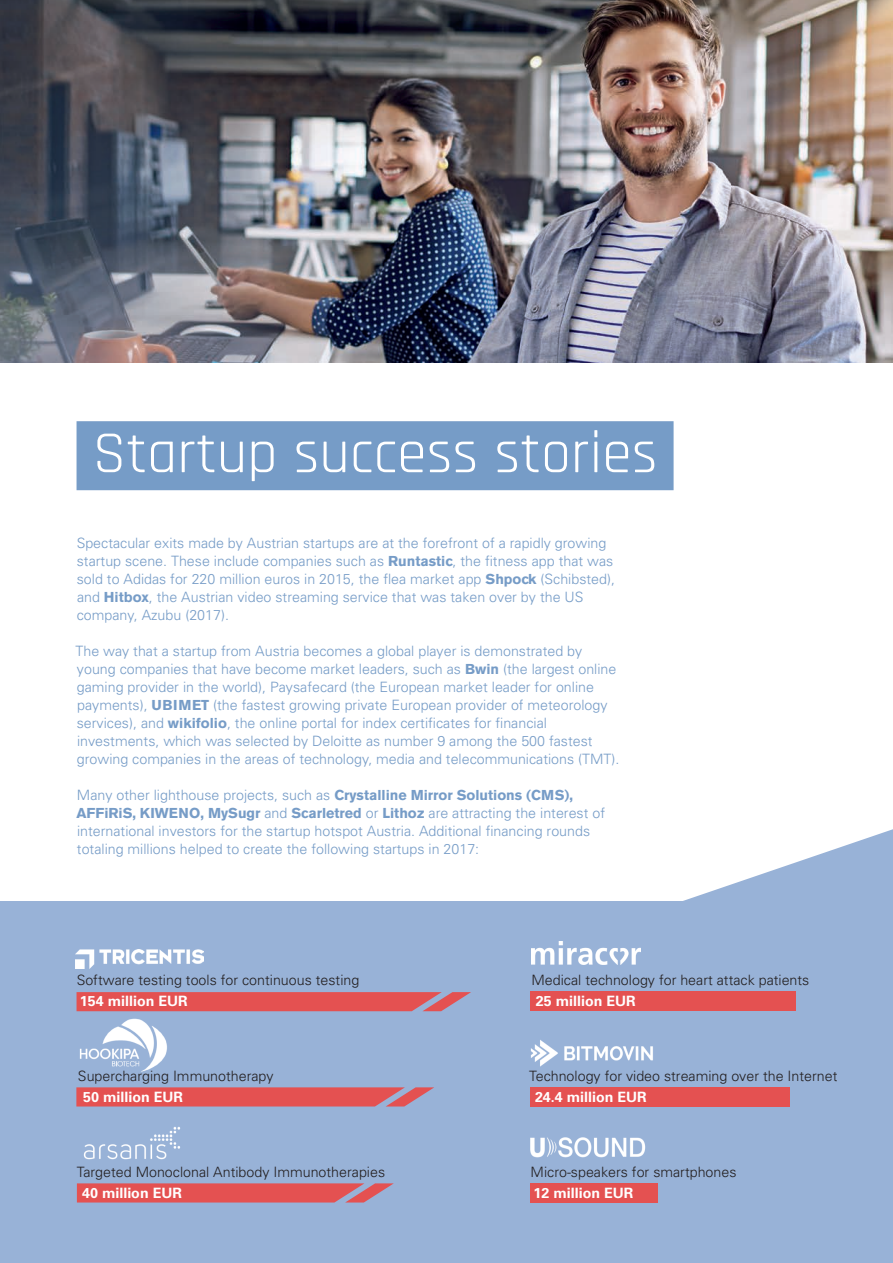
<style>
.page{position:relative;width:893px;height:1263px;background:#fff}
.page>*{position:absolute;margin:0;border:0;box-sizing:border-box;transform-origin:0 0}
.t1{font:60px "Rajdhani";color:#fff}
.t2{font:300 14.25px/18px "Univers";color:#769cc7}
.t3{font:300 14.25px "Univers";color:#231f20}
.t4{font:700 14.25px "Univers CE";color:#fff}
.t5{font:700 14.25px "Akzidenz Grotesk BE";color:#769cc7}
.s1{font-family:"Akzidenz Grotesk BE";font-weight:700}
.s2{font-family:"Univers";font-weight:300}
</style>
<div class="page">
<div style="left:77px;top:421px;width:597px;height:69px;background:#769cc7"></div>
<div style="left:0;top:901px;width:893px;height:362px;background:#98b2d7"></div>
<svg style="left:683px;top:829px;width:210px;height:72px"></svg>
<img style="left:0;top:0;width:893px;height:362px">
<div style="left:530px;top:1087px;width:260px;height:19px;background:#e45151"></div>
<img style="left:530px;top:1040px;width:123px;height:26px">
<div style="left:530px;top:1183px;width:128px;height:20px;background:#e45151"></div>
<img style="left:530px;top:1137px;width:116px;height:20px">
<img style="left:531px;top:941px;width:110px;height:24px">
<svg style="left:77px;top:992px;width:394px;height:19px;background:#de575a"></svg>
<img style="left:75px;top:949px;width:129px;height:20px">
<svg style="left:77px;top:1183px;width:317px;height:19px;background:#dc5a5e"></svg>
<img style="left:83px;top:1126px;width:97px;height:34px">
<svg style="left:76px;top:1087px;width:358px;height:19px;background:#dd595c"></svg>
<img style="left:79px;top:1018px;width:88px;height:54px">
<div style="left:530px;top:992px;width:266px;height:19px;background:#e45151"></div>
<h1 class="t1" style="left:93px;top:419px;width:566px">Startup success stories</h1>
<p class="t2" style="left:77px;top:533px;width:540px">Spectacular exits made by Austrian startups are at the forefront of a rapidly growing startup scene. These include companies such as <span class="s1">Runtastic</span>, the fitness app that was sold to Adidas for 220 million euros in 2015, the flea market app <span class="s1">Shpock</span> (Schibsted), and <span class="s1">Hitbox</span>, the Austrian video streaming service that was taken over by the US company, Azubu (2017).</p>
<p class="t2" style="left:76px;top:641px;width:545px">The way that a startup from Austria becomes a global player is demonstrated by young companies that have become market leaders, such as <span class="s1">Bwin</span> (the largest online gaming provider in the world), Paysafecard (the European market leader for online payments), <span class="s1">UBIMET</span> (the fastest growing private European provider of meteorology services), and <span class="s1">wikifolio</span>, the online portal for index certificates for financial investments, which was selected by Deloitte as number 9 among the 500 fastest growing companies in the areas of technology, media and telecommunications (TMT).</p>
<p class="t2" style="left:77px;top:785px;width:498px">Many other lighthouse projects, such as <span class="s1">Crystalline Mirror Solutions (CMS),</span></p>
<p class="t5" style="left:76px;top:804px;width:530px">AFFiRiS, KIWENO, MySugr <span class="s2">and</span> Scarletred <span class="s2">or</span> Lithoz <span class="s2">are attracting the interest of</span></p>
<p class="t2" style="left:77px;top:821px;width:515px">international investors for the startup hotspot Austria. Additional financing rounds totaling millions helped to create the following startups in 2017:</p>
<p class="t3" style="left:77px;top:972px;width:284px">Software testing tools for continuous testing</p>
<p class="t4" style="left:80px;top:993px;width:109px">154 million EUR</p>
<p class="t3" style="left:531px;top:972px;width:279px">Medical technology for heart attack patients</p>
<p class="t4" style="left:536px;top:993px;width:101px">25 million EUR</p>
<p class="t3" style="left:78px;top:1067px;width:197px">Supercharging Immunotherapy</p>
<p class="t4" style="left:83px;top:1089px;width:101px">50 million EUR</p>
<p class="t3" style="left:529px;top:1067px;width:310px">Technology for video streaming over the Internet</p>
<p class="t4" style="left:535px;top:1088px;width:113px">24.4 million EUR</p>
<p class="t3" style="left:77px;top:1163px;width:310px">Targeted Monoclonal Antibody Immunotherapies</p>
<p class="t4" style="left:82px;top:1184px;width:101px">40 million EUR</p>
<p class="t3" style="left:531px;top:1163px;width:207px">Micro-speakers for smartphones</p>
<p class="t4" style="left:534px;top:1185px;width:101px">12 million EUR</p>
</div>
